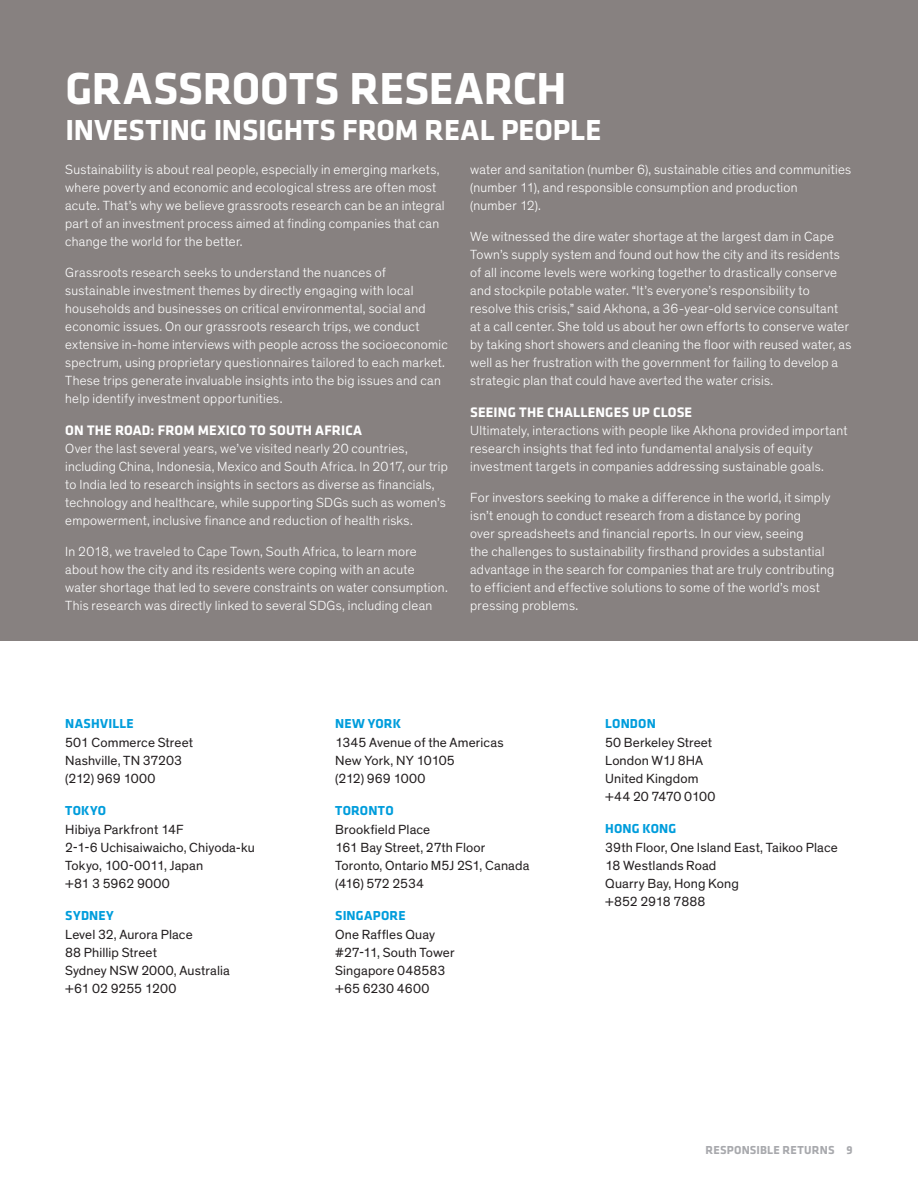
<style>
.page{position:relative;width:918px;height:1188px;background:#fff}
.page>*{position:absolute;margin:0;border:0;box-sizing:border-box;transform-origin:0 0}
.t1{font:700 46.5px "Klavika";letter-spacing:-.005em;color:#fff}
.t2{font:700 30px "Klavika";color:#fff}
.t3{font:700 14.25px "Klavika";letter-spacing:.01em;color:#fff}
.t4{font:300 13.5px/18px "Theinhardt";letter-spacing:.02em;color:#fff}
.t5{font:13.5px/18px "Theinhardt";letter-spacing:.01em;color:#231f20}
.t6{font:700 13.5px "Klavika";letter-spacing:.01em;color:#009ddc}
.t7{font:700 12px "Klavika";letter-spacing:.02em;color:#a8a9ad}
</style>
<div class="page">
<div style="left:0;top:0;width:918px;height:641px;background:#878180"></div>
<h1 class="t1" style="left:65px;top:55px;width:503px">GRASSROOTS RESEARCH</h1>
<h2 class="t2" style="left:65px;top:109px;width:537px">INVESTING INSIGHTS FROM REAL PEOPLE</h2>
<p class="t4" style="left:65px;top:160px;width:381px">Sustainability is about real people, especially in emerging markets, where poverty and economic and ecological stress are often most acute. That’s why we believe grassroots research can be an integral part of an investment process aimed at finding companies that can change the world for the better.</p>
<p class="t4" style="left:65px;top:264px;width:384px">Grassroots research seeks to understand the nuances of sustainable investment themes by directly engaging with local households and businesses on critical environmental, social and economic issues. On our grassroots research trips, we conduct extensive in-home interviews with people across the socioeconomic spectrum, using proprietary questionnaires tailored to each market.<br>These trips generate invaluable insights into the big issues and can help identify investment opportunities.</p>
<p class="t3" style="left:65px;top:420px;width:298px">ON THE ROAD: FROM MEXICO TO SOUTH AFRICA</p>
<p class="t4" style="left:65px;top:439px;width:384px">Over the last several years, we’ve visited nearly 20 countries, including China, Indonesia, Mexico and South Africa. In 2017, our trip to India led to research insights in sectors as diverse as financials, technology and healthcare, while supporting SDGs such as women’s empowerment, inclusive finance and reduction of health risks.</p>
<p class="t4" style="left:65px;top:543px;width:384px">In 2018, we traveled to Cape Town, South Africa, to learn more about how the city and its residents were coping with an acute water shortage that led to severe constraints on water consumption.<br>This research was directly linked to several SDGs, including clean</p>
<p class="t4" style="left:470px;top:160px;width:383px">water and sanitation (number 6), sustainable cities and communities (number 11), and responsible consumption and production<br>(number 12).</p>
<p class="t4" style="left:470px;top:228px;width:383px">We witnessed the dire water shortage at the largest dam in Cape Town’s supply system and found out how the city and its residents of all income levels were working together to drastically conserve and stockpile potable water. “It’s everyone’s responsibility to resolve this crisis,” said Akhona, a 36-year-old service consultant at a call center. She told us about her own efforts to conserve water by taking short showers and cleaning the floor with reused water, as well as her frustration with the government for failing to develop a strategic plan that could have averted the water crisis.</p>
<p class="t3" style="left:470px;top:402px;width:223px">SEEING THE CHALLENGES UP CLOSE</p>
<p class="t4" style="left:470px;top:421px;width:379px">Ultimately, interactions with people like Akhona provided important research insights that fed into fundamental analysis of equity investment targets in companies addressing sustainable goals.</p>
<p class="t4" style="left:470px;top:489px;width:365px">For investors seeking to make a difference in the world, it simply isn’t enough to conduct research from a distance by poring<br>over spreadsheets and financial reports. In our view, seeing<br>the challenges to sustainability firsthand provides a substantial advantage in the search for companies that are truly contributing to efficient and effective solutions to some of the world’s most pressing problems.</p>
<p class="t6" style="left:65px;top:714px;width:70px">NASHVILLE</p>
<p class="t5" style="left:65px;top:734px;width:129px">501 Commerce Street<br>Nashville, TN 37203 (212) 969 1000</p>
<p class="t6" style="left:65px;top:801px;width:43px">TOKYO</p>
<p class="t5" style="left:65px;top:821px;width:191px">Hibiya Parkfront 14F<br>2-1-6 Uchisaiwaicho, Chiyoda-ku<br>Tokyo, 100-0011, Japan<br>+81 3 5962 9000</p>
<p class="t6" style="left:65px;top:906px;width:50px">SYDNEY</p>
<p class="t5" style="left:65px;top:926px;width:166px">Level 32, Aurora Place<br>88 Phillip Street<br>Sydney NSW 2000, Australia +61 02 9255 1200</p>
<p class="t6" style="left:335px;top:714px;width:67px">NEW YORK</p>
<p class="t5" style="left:335px;top:734px;width:170px">1345 Avenue of the Americas<br>New York, NY 10105<br>(212) 969 1000</p>
<p class="t6" style="left:335px;top:801px;width:60px">TORONTO</p>
<p class="t5" style="left:335px;top:821px;width:196px">Brookfield Place<br>161 Bay Street, 27th Floor<br>Toronto, Ontario M5J 2S1, Canada (416) 572 2534</p>
<p class="t6" style="left:335px;top:906px;width:72px">SINGAPORE</p>
<p class="t5" style="left:335px;top:926px;width:121px">One Raffles Quay #27-11, South Tower<br>Singapore 048583 +65 6230 4600</p>
<p class="t6" style="left:605px;top:714px;width:52px">LONDON</p>
<p class="t5" style="left:605px;top:734px;width:112px">50 Berkeley Street<br>London W1J 8HA<br>United Kingdom +44 20 7470 0100</p>
<p class="t6" style="left:605px;top:819px;width:73px">HONG KONG</p>
<p class="t5" style="left:605px;top:839px;width:234px">39th Floor, One Island East, Taikoo Place<br>18 Westlands Road<br>Quarry Bay, Hong Kong<br>+852 2918 7888</p>
<p class="t7" style="left:705px;top:1142px;width:149px">RESPONSIBLE RETURNS 9</p>
</div>
